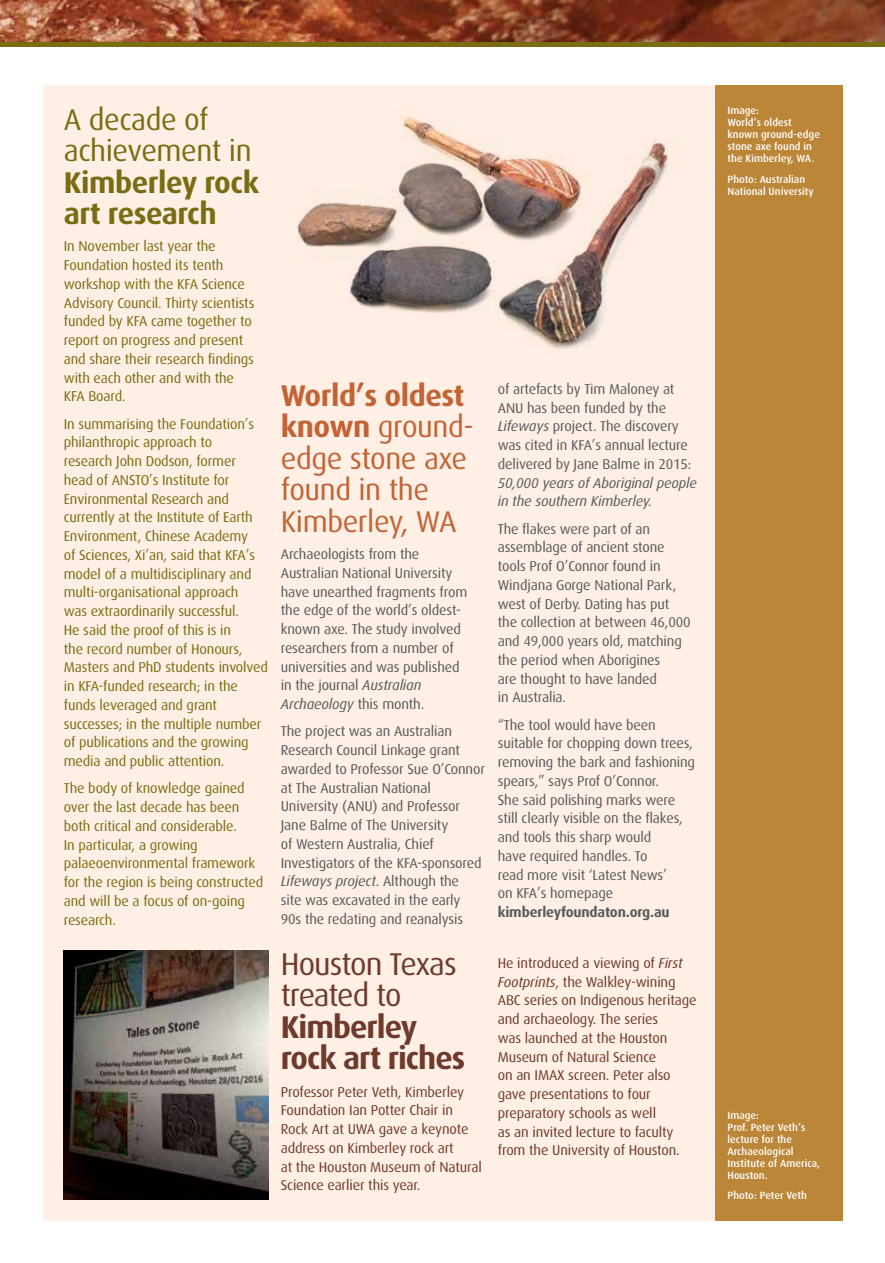
<style>
.page{position:relative;width:885px;height:1263px;background:#fff}
.page>*{position:absolute;margin:0;border:0;box-sizing:border-box;transform-origin:0 0}
.t1{font:700 31.5px/31.5px "Dax";letter-spacing:-.03em;color:#6e3a2b}
.t2{font:31.5px/31.5px "Dax";letter-spacing:-.035em;color:#6e3a2b}
.t3{font:30px/31.5px "Dax";letter-spacing:-.015em;color:#c36335}
.t4{font:700 30px/31.5px "Dax";letter-spacing:-.015em;color:#786d12}
.t5{font:30px/31.5px "Dax";letter-spacing:-.015em;color:#786d12}
.t6{font:14.25px/18.8px "Dax";letter-spacing:-.01em;color:#58595b}
.t7{font:14.25px/18.8px "Dax";letter-spacing:-.01em;color:#786d12}
.t8{font:14.25px/18.8px "Dax";letter-spacing:-.01em;color:#6e3a2b}
.t9{font:italic 14.25px/18.8px "Dax";letter-spacing:-.01em;color:#58595b}
.t10{font:700 14.25px "Dax";letter-spacing:-.01em;color:#58595b}
.t11{font:500 10.5px/12px "Dax";color:#fff}
.s1{font-weight:700}
.s2{font-style:italic}
</style>
<div class="page">
<div style="left:43px;top:85px;width:799px;height:1135px;background:#ffefe4"></div>
<div style="left:714px;top:85px;width:128px;height:1135px;background:#bc8638"></div>
<img style="left:0;top:0;width:884px;height:43px">
<hr style="left:0;top:43px;width:884px;height:4px;background:#786d12">
<img style="left:64px;top:950px;width:204px;height:249px">
<img style="left:296px;top:108px;width:381px;height:241px">
<h2 class="t5" style="left:64px;top:104px;width:189px">A decade of achievement in</h2>
<h2 class="t4" style="left:64px;top:167px;width:197px">Kimberley rock art research</h2>
<p class="t7" style="left:64px;top:237px;width:192px">In November last year the<br>Foundation hosted its tenth workshop with the KFA Science<br>Advisory Council. Thirty scientists funded by KFA came together to report on progress and present and share their research findings with each other and with the<br>KFA Board.</p>
<p class="t7" style="left:64px;top:414px;width:206px">In summarising the Foundation’s philanthropic approach to<br>research John Dodson, former head of ANSTO’s Institute for<br>Environmental Research and currently at the Institute of Earth<br>Environment, Chinese Academy<br>of Sciences, Xi’an, said that KFA’s model of a multidisciplinary and multi-organisational approach<br>was extraordinarily successful.<br>He said the proof of this is in<br>the record number of Honours,<br>Masters and PhD students involved in KFA-funded research; in the funds leveraged and grant successes; in the multiple number of publications and the growing media and public attention.</p>
<p class="t7" style="left:64px;top:779px;width:201px">The body of knowledge gained over the last decade has been both critical and considerable.<br>In particular, a growing palaeoenvironmental framework for the region is being constructed and will be a focus of on-going research.</p>
<h2 class="t3" style="left:281px;top:380px;width:194px"><span class="s1">World’s oldest known</span> ground&shy;edge stone axe found in the<br>Kimberley, WA</h2>
<p class="t6" style="left:281px;top:545px;width:188px">Archaeologists from the<br>Australian National University have unearthed fragments from the edge of the world’s oldest&shy;known axe. The study involved researchers from a number of universities and was published in the journal <span class="s2">Australian<br>Archaeology</span> this month.</p>
<p class="t6" style="left:281px;top:722px;width:206px">The project was an Australian<br>Research Council Linkage grant awarded to Professor Sue O’Connor at The Australian National<br>University (ANU) and Professor<br>Jane Balme of The University<br>of Western Australia, Chief<br>Investigators of the KFA-sponsored<br><span class="s2">Lifeways project</span>. Although the<br>site was excavated in the early<br>90s the redating and reanalysis</p>
<h1 class="t2" style="left:281px;top:948px;width:177px">Houston Texas treated to</h1>
<h1 class="t1" style="left:281px;top:1011px;width:186px">Kimberley rock art riches</h1>
<p class="t8" style="left:281px;top:1082px;width:202px">Professor Peter Veth, Kimberley<br>Foundation Ian Potter Chair in<br>Rock Art at UWA gave a keynote address on Kimberley rock art<br>at the Houston Museum of Natural<br>Science earlier this year.</p>
<p class="t6" style="left:497px;top:380px;width:195px">of artefacts by Tim Maloney at<br>ANU has been funded by the<br><span class="s2">Lifeways</span> project. The discovery was cited in KFA’s annual lecture delivered by Jane Balme in 2015:</p>
<p class="t9" style="left:497px;top:473px;width:201px">50,000 years of Aboriginal people in the southern Kimberley.</p>
<p class="t6" style="left:497px;top:519px;width:194px">The flakes were part of an assemblage of ancient stone tools Prof O’Connor found in<br>Windjana Gorge National Park, west of Derby. Dating has put the collection at between 46,000 and 49,000 years old, matching the period when Aborigines<br>are thought to have landed<br>in Australia.</p>
<p class="t6" style="left:497px;top:715px;width:199px">“The tool would have been suitable for chopping down trees, removing the bark and fashioning spears,” says Prof O’Connor.<br>She said polishing marks were still clearly visible on the flakes, and tools this sharp would<br>have required handles. To<br>read more visit ‘Latest News’<br>on KFA’s homepage</p>
<p class="t10" style="left:497px;top:904px;width:173px">kimberleyfoundaton.org.au</p>
<p class="t8" style="left:497px;top:954px;width:200px">He introduced a viewing of <span class="s2">First<br>Footprints</span>, the Walkley-wining<br>ABC series on Indigenous heritage and archaeology. The series<br>was launched at the Houston<br>Museum of Natural Science<br>on an IMAX screen. Peter also gave presentations to four preparatory schools as well<br>as an invited lecture to faculty from the University of Houston.</p>
<p class="t11" style="left:727px;top:105px;width:94px">Image:<br>World’s oldest known ground-edge stone axe found in the Kimberley, WA.</p>
<p class="t11" style="left:727px;top:173px;width:88px">Photo: Australian<br>National University</p>
<p class="t11" style="left:727px;top:1109px;width:94px">Image:<br>Prof. Peter Veth’s lecture for the<br>Archaeological<br>Institute of America,<br>Houston.</p>
<p class="t11" style="left:727px;top:1190px;width:81px">Photo: Peter Veth</p>
</div>
